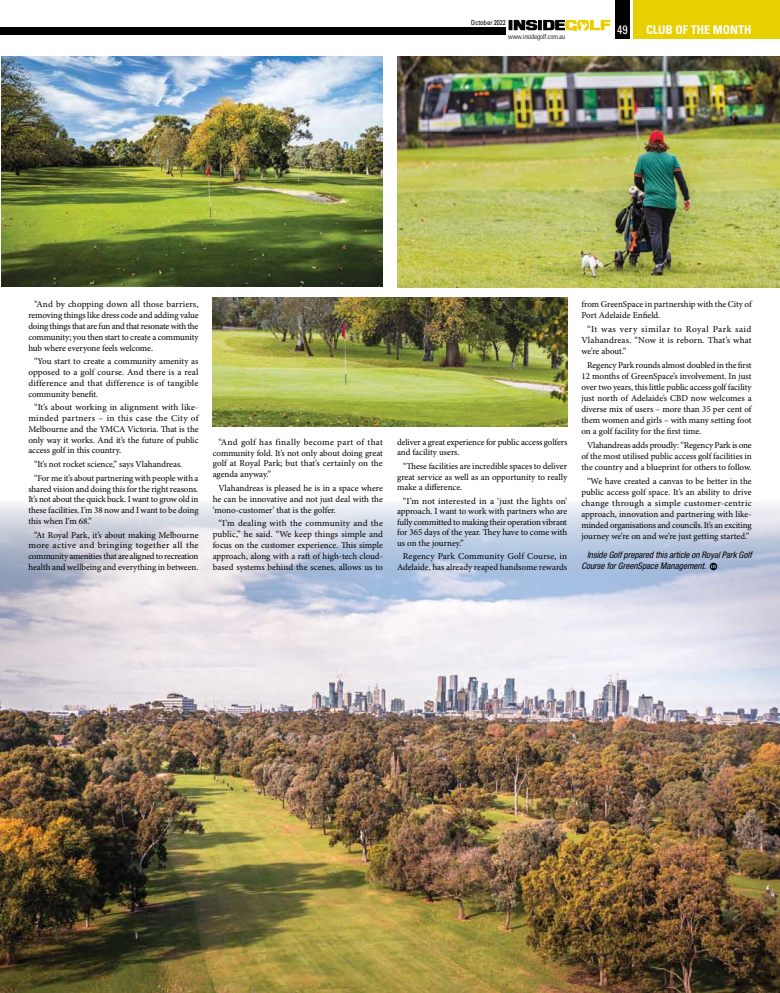
<style>
.page{position:relative;width:780px;height:993px;background:#fff}
.page>*{position:absolute;margin:0;border:0;box-sizing:border-box;transform-origin:0 0}
.t1{font:700 condensed 12px "Univers LT Std";color:#fff}
.t2{font:condensed 12px "Univers LT Std";color:#fff}
.t3{font:9px/10.8px "Minion Pro";letter-spacing:-.005em;color:#000;text-align:justify}
.t4{font:9px/11px "Minion Pro";letter-spacing:-.005em;color:#000;text-align:justify;scale:1.05 1}
.t5{font:italic condensed 9px/10.8px "Helvetica Neue LT Std";color:#000}
.t6{font:300 condensed 7px "Univers LT Std";letter-spacing:-.02em;color:#000}
.t7{font:condensed 7px "Univers LT Std";letter-spacing:-.02em;color:#000}
</style>
<div class="page">
<div style="left:615px;top:0;width:14px;height:39px;background:#000"></div>
<div style="left:0;top:27px;width:505px;height:8px;background:#000"></div>
<div style="left:633px;top:0;width:147px;height:39px;background:#e8cf00"></div>
<svg style="left:508px;top:20px;width:102px;height:12px"></svg>
<img style="left:0;top:503px;width:780px;height:489px">
<img style="left:1px;top:57px;width:382px;height:229px">
<img style="left:397px;top:57px;width:383px;height:230px">
<img style="left:213px;top:298px;width:354px;height:129px">
<svg style="left:709px;top:562px;width:8px;height:8px"></svg>
<p class="t7" style="left:471px;top:18px;width:36px">October 2022</p>
<p class="t6" style="left:508px;top:32px;width:59px">www.insidegolf.com.au</p>
<h1 class="t2" style="left:617px;top:22px;width:12px">49</h1>
<h1 class="t1" style="left:646px;top:22px;width:107px">CLUB OF THE MONTH</h1>
<p class="t3" style="left:28px;top:299px;width:172px;text-indent:6px">“And by chopping down all those barriers, removing things like dress code and adding value doing things that are fun and that resonate with the community; you then start to create a community hub where everyone feels welcome.</p>
<p class="t3" style="left:28px;top:356px;width:172px;text-indent:6px">“You start to create a community amenity as opposed to a golf course. And there is a real difference and that difference is of tangible community benefit.</p>
<p class="t3" style="left:28px;top:402px;width:172px;text-indent:6px">“It’s about working in alignment with like&shy;minded partners – in this case the City of Melbourne and the YMCA Victoria. That is the only way it works. And it’s the future of public access golf in this country.</p>
<p class="t3" style="left:34px;top:457px;width:166px;line-height:13.6px">“It’s not rocket science,” says Vlahandreas. “For me it’s about partnering with people with a</p>
<p class="t3" style="left:28px;top:483px;width:172px">shared vision and doing this for the right reasons.<br>It’s not about the quick buck. I want to grow old in these facilities. I’m 38 now and I want to be doing this when I’m 68.”</p>
<p class="t3" style="left:28px;top:529px;width:172px;text-indent:6px">“At Royal Park, it’s about making Melbourne more active and bringing together all the community amenities that are aligned to recreation health and wellbeing and everything in between.</p>
<p class="t3" style="left:213px;top:436px;width:172px;text-indent:6px">“And golf has finally become part of that community fold. It’s not only about doing great golf at Royal Park; but that’s certainly on the agenda anyway.”</p>
<p class="t3" style="left:213px;top:482px;width:172px;text-indent:6px">Vlahandreas is pleased he is in a space where he can be innovative and not just deal with the ‘mono-customer’ that is the golfer.</p>
<p class="t3" style="left:213px;top:517px;width:172px;text-indent:6px">“I’m dealing with the community and the public,” he said. “We keep things simple and focus on the customer experience. This simple approach, along with a raft of high-tech cloud&shy;based systems behind the scenes, allows us to</p>
<p class="t3" style="left:397px;top:436px;width:172px">deliver a great experience for public access golfers and facility users.</p>
<p class="t3" style="left:397px;top:460px;width:172px;text-indent:6px">“These facilities are incredible spaces to deliver great service as well as an opportunity to really make a difference.</p>
<p class="t3" style="left:397px;top:495px;width:172px;text-indent:6px">“I’m not interested in a ‘just the lights on’ approach. I want to work with partners who are fully committed to making their operation vibrant for 365 days of the year. They have to come with us on the journey.”</p>
<p class="t3" style="left:397px;top:551px;width:172px;text-align:right">Regency Park Community Golf Course, in<br>Adelaide, has already reaped handsome rewards</p>
<p class="t3" style="left:581px;top:299px;width:172px">from GreenSpace in partnership with the City of<br>Port Adelaide Enfield.</p>
<p class="t4" style="left:581px;top:324px;width:163px;text-indent:6px">“It was very similar to Royal Park said Vlahandreas. “Now it is reborn. That’s what we’re about.”</p>
<p class="t3" style="left:581px;top:359px;width:172px;text-indent:6px">Regency Park rounds almost doubled in the first 12 months of GreenSpace’s involvement. In just over two years, this little public access golf facility just north of Adelaide’s CBD now welcomes a diverse mix of users – more than 35 per cent of them women and girls – with many setting foot on a golf facility for the first time.</p>
<p class="t3" style="left:581px;top:439px;width:172px;text-indent:6px">Vlahandreas adds proudly: “Regency Park is one of the most utilised public access golf facilities in the country and a blueprint for others to follow.</p>
<p class="t3" style="left:581px;top:475px;width:172px;text-indent:6px">“We have created a canvas to be better in the public access golf space. It’s an ability to drive change through a simple customer-centric approach, innovation and partnering with like&shy;minded organisations and councils. It’s an exciting journey we’re on and we’re just getting started.”</p>
<p class="t5" style="left:581px;top:549px;width:172px;text-indent:6px">Inside Golf prepared this article on Royal Park Golf<br>Course for GreenSpace Management.</p>
</div>
